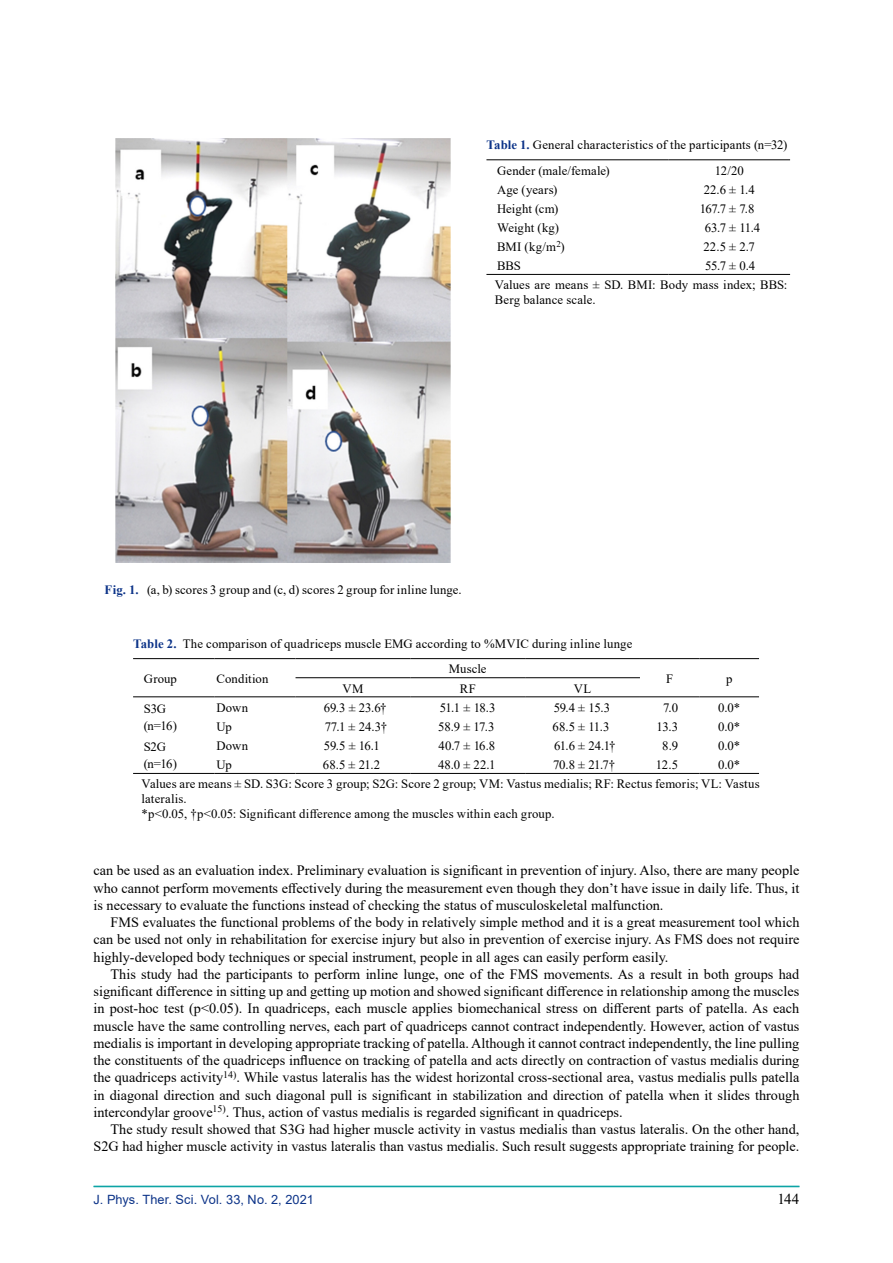
<style>
.page{position:relative;width:893px;height:1263px;background:#fff}
.page>*{position:absolute;margin:0;border:0;box-sizing:border-box;transform-origin:0 0}
.t1{font:15px "Times New Roman";color:#000}
.t2{font:14.25px/17.2px "Times New Roman";color:#000;text-align:justify}
.t3{font:12.75px/19.4px "Times New Roman";letter-spacing:.01em;color:#000}
.t4{font:12.75px "Arial";letter-spacing:.01em;color:#0c3388}
.s1{font-weight:700;color:#0c3388}
</style>
<div class="page">
<hr style="left:94px;top:1186px;width:705px;height:1px;background:#009fa1">
<img style="left:115px;top:138px;width:336px;height:425px">
<hr style="left:486px;top:274px;width:183px;height:1px;background:#000">
<hr style="left:669px;top:274px;width:121px;height:1px;background:#000">
<hr style="left:486px;top:159px;width:183px;height:1px;background:#000">
<hr style="left:669px;top:159px;width:121px;height:1px;background:#000">
<hr style="left:133px;top:658px;width:81px;height:1px;background:#000">
<hr style="left:214px;top:658px;width:82px;height:1px;background:#000">
<hr style="left:296px;top:658px;width:114px;height:1px;background:#000">
<hr style="left:410px;top:658px;width:115px;height:1px;background:#000">
<hr style="left:525px;top:658px;width:115px;height:1px;background:#000">
<hr style="left:640px;top:658px;width:59px;height:1px;background:#000">
<hr style="left:699px;top:658px;width:60px;height:1px;background:#000">
<hr style="left:296px;top:677px;width:114px;height:1px;background:#000">
<hr style="left:410px;top:677px;width:115px;height:1px;background:#000">
<hr style="left:525px;top:677px;width:115px;height:1px;background:#000">
<hr style="left:133px;top:696px;width:81px;height:1px;background:#000">
<hr style="left:214px;top:696px;width:82px;height:1px;background:#000">
<hr style="left:296px;top:696px;width:114px;height:1px;background:#000">
<hr style="left:410px;top:696px;width:115px;height:1px;background:#000">
<hr style="left:525px;top:696px;width:115px;height:1px;background:#000">
<hr style="left:640px;top:696px;width:59px;height:1px;background:#000">
<hr style="left:699px;top:696px;width:60px;height:1px;background:#000">
<hr style="left:133px;top:773px;width:81px;height:1px;background:#000">
<hr style="left:214px;top:773px;width:82px;height:1px;background:#000">
<hr style="left:296px;top:773px;width:114px;height:1px;background:#000">
<hr style="left:410px;top:773px;width:115px;height:1px;background:#000">
<hr style="left:525px;top:773px;width:115px;height:1px;background:#000">
<hr style="left:640px;top:773px;width:59px;height:1px;background:#000">
<hr style="left:699px;top:773px;width:60px;height:1px;background:#000">
<p class="t3" style="left:497px;top:131px;width:292px;line-height:25.8px;text-indent:-11px"><span class="s1">Table 1.</span> General characteristics of the participants (n=32)<br>Gender (male/female)</p>
<p class="t3" style="left:715px;top:160px;width:31px">12/20</p>
<p class="t3" style="left:497px;top:179px;width:62px">Age (years)</p>
<p class="t3" style="left:704px;top:179px;width:53px">22.6 ± 1.4</p>
<p class="t3" style="left:497px;top:198px;width:63px">Height (cm)</p>
<p class="t3" style="left:700px;top:198px;width:56px">167.7 ± 7.8</p>
<p class="t3" style="left:497px;top:218px;width:63px">Weight (kg)</p>
<p class="t3" style="left:705px;top:218px;width:57px">63.7 ± 11.4</p>
<p class="t3" style="left:497px;top:237px;width:69px">BMI (kg/m<sup>2</sup>)</p>
<p class="t3" style="left:703px;top:237px;width:53px">22.5 ± 2.7</p>
<p class="t3" style="left:497px;top:256px;width:25px">BBS</p>
<p class="t3" style="left:495px;top:256px;width:294px;text-indent:210px">55.7 ± 0.4<br>Values are means ± SD. BMI: Body mass index; BBS:</p>
<p class="t3" style="left:495px;top:290px;width:102px">Berg balance scale.</p>
<p class="t3" style="left:105px;top:580px;width:359px"><span class="s1">Fig. 1.</span> (a, b) scores 3 group and (c, d) scores 2 group for inline lunge.</p>
<p class="t3" style="left:133px;top:633px;width:501px"><span class="s1">Table 2.</span> The comparison of quadriceps muscle EMG according to %MVIC during inline lunge</p>
<p class="t3" style="left:144px;top:669px;width:35px">Group</p>
<p class="t3" style="left:216px;top:669px;width:53px">Condition</p>
<p class="t3" style="left:449px;top:659px;width:39px">Muscle</p>
<p class="t3" style="left:342px;top:678px;width:22px">VM</p>
<p class="t3" style="left:460px;top:678px;width:18px">RF</p>
<p class="t3" style="left:574px;top:678px;width:19px">VL</p>
<p class="t3" style="left:666px;top:669px;width:9px">F</p>
<p class="t3" style="left:726px;top:669px;width:8px">p</p>
<p class="t3" style="left:144px;top:700px;width:35px;line-height:16.5px">S3G (n=16)</p>
<p class="t3" style="left:216px;top:697px;width:33px">Down</p>
<p class="t3" style="left:324px;top:697px;width:64px">69.3 ± 23.6†</p>
<p class="t3" style="left:440px;top:697px;width:57px">51.1 ± 18.3</p>
<p class="t3" style="left:554px;top:697px;width:58px">59.4 ± 15.3</p>
<p class="t3" style="left:663px;top:697px;width:16px">7.0</p>
<p class="t3" style="left:718px;top:697px;width:24px">0.0*</p>
<p class="t3" style="left:216px;top:717px;width:17px">Up</p>
<p class="t3" style="left:325px;top:717px;width:64px">77.1 ± 24.3†</p>
<p class="t3" style="left:438px;top:717px;width:58px">58.9 ± 17.3</p>
<p class="t3" style="left:553px;top:717px;width:58px">68.5 ± 11.3</p>
<p class="t3" style="left:656px;top:717px;width:23px">13.3</p>
<p class="t3" style="left:718px;top:717px;width:24px">0.0*</p>
<p class="t3" style="left:144px;top:738px;width:35px;line-height:16.5px">S2G (n=16)</p>
<p class="t3" style="left:216px;top:736px;width:33px">Down</p>
<p class="t3" style="left:324px;top:736px;width:57px">59.5 ± 16.1</p>
<p class="t3" style="left:439px;top:736px;width:58px">40.7 ± 16.8</p>
<p class="t3" style="left:554px;top:736px;width:63px">61.6 ± 24.1†</p>
<p class="t3" style="left:662px;top:736px;width:17px">8.9</p>
<p class="t3" style="left:718px;top:736px;width:24px">0.0*</p>
<p class="t3" style="left:216px;top:755px;width:17px">Up</p>
<p class="t3" style="left:323px;top:755px;width:59px">68.5 ± 21.2</p>
<p class="t3" style="left:438px;top:755px;width:59px">48.0 ± 22.1</p>
<p class="t3" style="left:553px;top:755px;width:63px">70.8 ± 21.7†</p>
<p class="t3" style="left:656px;top:755px;width:24px">12.5</p>
<p class="t3" style="left:142px;top:755px;width:620px;text-indent:577px">0.0*<br>Values are means ± SD. S3G: Score 3 group; S2G: Score 2 group; VM: Vastus medialis; RF: Rectus femoris; VL: Vastus</p>
<p class="t3" style="left:142px;top:791px;width:414px;line-height:14.7px">lateralis.<br>*p&lt;0.05, †p&lt;0.05: Significant difference among the muscles within each group.</p>
<p class="t2" style="left:94px;top:861px;width:707px">can be used as an evaluation index. Preliminary evaluation is significant in prevention of injury. Also, there are many people who cannot perform movements effectively during the measurement even though they don’t have issue in daily life. Thus, it is necessary to evaluate the functions instead of checking the status of musculoskeletal malfunction.</p>
<p class="t2" style="left:94px;top:913px;width:707px;text-indent:17px">FMS evaluates the functional problems of the body in relatively simple method and it is a great measurement tool which can be used not only in rehabilitation for exercise injury but also in prevention of exercise injury. As FMS does not require highly-developed body techniques or special instrument, people in all ages can easily perform easily.</p>
<p class="t2" style="left:94px;top:965px;width:707px;text-indent:17px">This study had the participants to perform inline lunge, one of the FMS movements. As a result in both groups had significant difference in sitting up and getting up motion and showed significant difference in relationship among the muscles in post-hoc test (p&lt;0.05). In quadriceps, each muscle applies biomechanical stress on different parts of patella. As each muscle have the same controlling nerves, each part of quadriceps cannot contract independently. However, action of vastus medialis is important in developing appropriate tracking of patella. Although it cannot contract independently, the line pulling the constituents of the quadriceps influence on tracking of patella and acts directly on contraction of vastus medialis during the quadriceps activity<sup>14)</sup>. While vastus lateralis has the widest horizontal cross-sectional area, vastus medialis pulls patella in diagonal direction and such diagonal pull is significant in stabilization and direction of patella when it slides through intercondylar groove<sup>15)</sup>. Thus, action of vastus medialis is regarded significant in quadriceps.</p>
<p class="t2" style="left:94px;top:1120px;width:707px;text-align:right">The study result showed that S3G had higher muscle activity in vastus medialis than vastus lateralis. On the other hand,<br>S2G had higher muscle activity in vastus lateralis than vastus medialis. Such result suggests appropriate training for people.</p>
<p class="t4" style="left:94px;top:1190px;width:222px">J. Phys. Ther. Sci. Vol. 33, No. 2, 2021</p>
<p class="t1" style="left:778px;top:1188px;width:23px">144</p>
</div>
